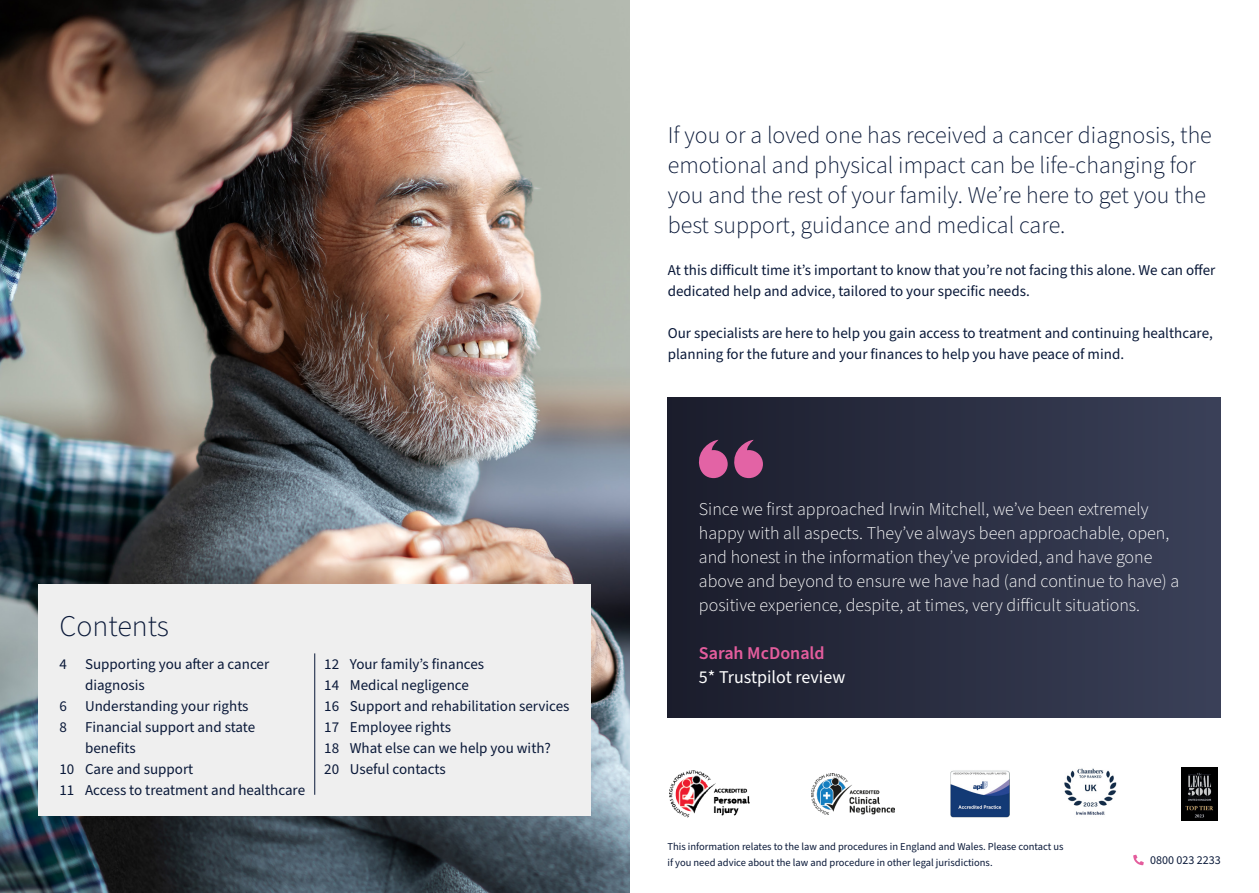
<style>
.page{position:relative;width:1259px;height:893px;background:#fff}
.page>*{position:absolute;margin:0;border:0;box-sizing:border-box;transform-origin:0 0}
.t1{font:300 30px "Source Sans Pro";color:#091838}
.t2{font:300 24px/30px "Source Sans Pro";color:#091838}
.t3{font:300 18px/24px "Source Sans Pro";color:#fff}
.t4{font:18px "Source Sans Pro";color:#fff}
.t5{font:600 18px "Source Sans Pro";color:#e45d9d}
.t6{font:15px/21px "Source Sans Pro";color:#091838}
.t7{font:12px "Source Sans Pro";color:#091838}
.t8{font:10.5px/16.5px "Source Sans Pro";color:#091838}
</style>
<div class="page">
<div style="left:667px;top:397px;width:553px;height:321px;background:linear-gradient(to right,#1a1c2b,#3a4159)"></div>
<img style="left:0;top:0;width:629px;height:893px">
<div style="left:38px;top:584px;width:553px;height:232px;background:#efefef"></div>
<svg style="left:1133px;top:855px;width:10px;height:10px"></svg>
<hr style="left:314px;top:653px;width:1px;height:142px;background:#091838">
<svg style="left:696px;top:440px;width:67px;height:38px;background:#8d4672"></svg>
<img style="left:669px;top:770px;width:80px;height:47px">
<img style="left:950px;top:770px;width:59px;height:48px">
<img style="left:1064px;top:768px;width:53px;height:47px">
<img style="left:811px;top:774px;width:83px;height:40px">
<img style="left:1181px;top:768px;width:36px;height:52px">
<h1 class="t1" style="left:60px;top:606px;width:111px">Contents</h1>
<p class="t6" style="left:60px;top:654px;width:9px">4</p>
<p class="t6" style="left:60px;top:696px;width:9px">6<br>8</p>
<p class="t6" style="left:60px;top:759px;width:16px">10<br>11</p>
<p class="t6" style="left:85px;top:654px;width:222px">Supporting you after a cancer diagnosis<br>Understanding your rights<br>Financial support and state benefits<br>Care and support<br>Access to treatment and healthcare</p>
<p class="t6" style="left:324px;top:654px;width:16px;text-align:justify">12<br>14<br>16<br>17<br>18<br>20</p>
<p class="t6" style="left:350px;top:654px;width:221px">Your family’s finances<br>Medical negligence<br>Support and rehabilitation services<br>Employee rights<br>What else can we help you with?<br>Useful contacts</p>
<h2 class="t2" style="left:668px;top:120px;width:545px">If you or a loved one has received a cancer diagnosis, the emotional and physical impact can be life-changing for you and the rest of your family. We’re here to get you the best support, guidance and medical care.</h2>
<p class="t6" style="left:668px;top:260px;width:549px">At this difficult time it’s important to know that you’re not facing this alone. We can offer dedicated help and advice, tailored to your specific needs.</p>
<p class="t6" style="left:668px;top:323px;width:546px">Our specialists are here to help you gain access to treatment and continuing healthcare, planning for the future and your finances to help you have peace of mind.</p>
<p class="t3" style="left:699px;top:497px;width:482px">Since we first approached Irwin Mitchell, we’ve been extremely happy with all aspects. They’ve always been approachable, open, and honest in the information they’ve provided, and have gone above and beyond to ensure we have had (and continue to have) a positive experience, despite, at times, very difficult situations.</p>
<p class="t5" style="left:699px;top:641px;width:127px">Sarah McDonald</p>
<p class="t4" style="left:699px;top:665px;width:148px">5* Trustpilot review</p>
<p class="t8" style="left:667px;top:838px;width:398px">This information relates to the law and procedures in England and Wales. Please contact us if you need advice about the law and procedure in other legal jurisdictions.</p>
<p class="t7" style="left:1150px;top:852px;width:72px">0800 023 2233</p>
</div>
